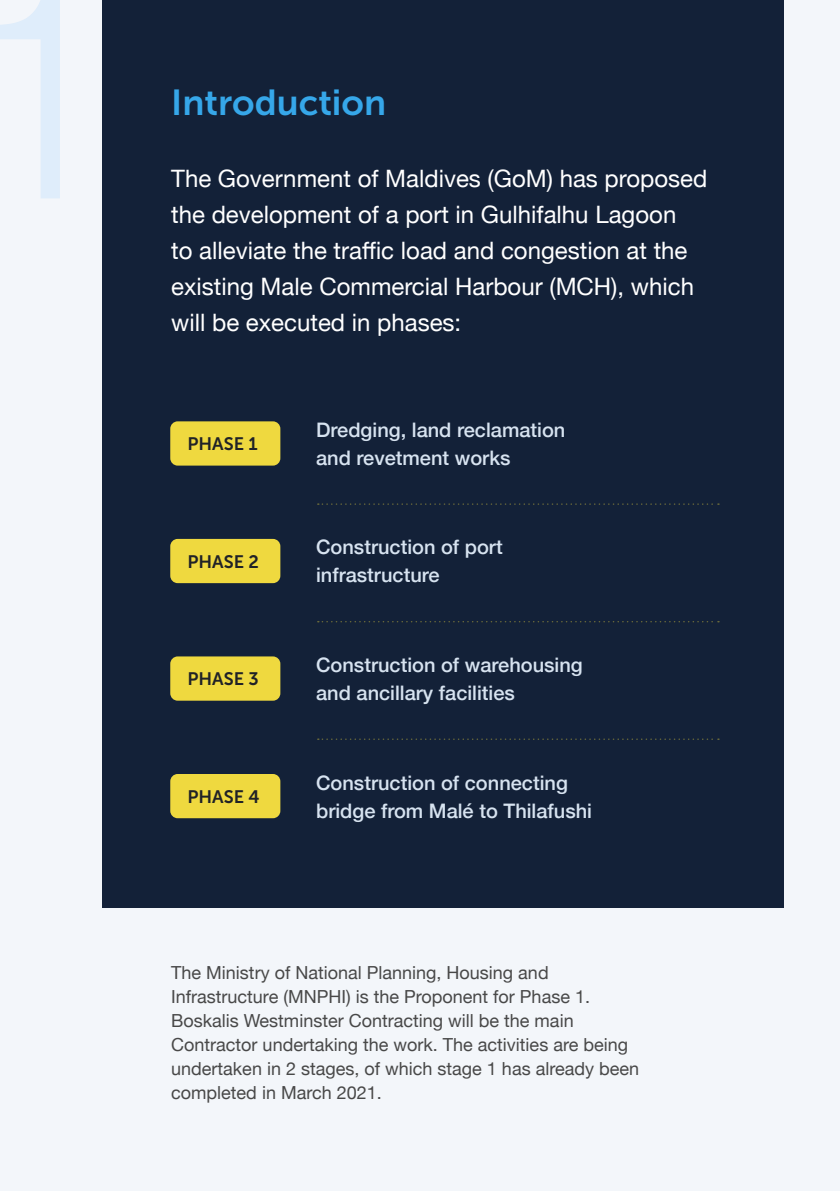
<style>
.page{position:relative;width:840px;height:1191px;background:#fff}
.page>*{position:absolute;margin:0;border:0;box-sizing:border-box;transform-origin:0 0}
.t1{font:36px "Museo Sans 700";color:#36a7e9}
.t2{font:24px/36px "Helvetica Neue";color:#fff}
.t3{font:500 20px/28px "Helvetica Neue";color:#d7e3f0}
.t4{font:18px/24px "Helvetica Neue";color:#484848}
.t5{font:18px "Museo Sans 700";color:#202227}
</style>
<div class="page">
<div style="left:0;top:0;width:839px;height:1191px;background:#f3f6fa"></div>
<div style="left:102px;top:0;width:680px;height:907px;background:#132138"></div>
<div style="left:170px;top:421px;width:110px;height:44px;background:#efd93f;border-radius:7px"></div>
<div style="left:170px;top:539px;width:110px;height:44px;background:#efd93f;border-radius:7px"></div>
<div style="left:170px;top:656px;width:110px;height:44px;background:#efd93f;border-radius:7px"></div>
<div style="left:170px;top:774px;width:110px;height:44px;background:#efd93f;border-radius:7px"></div>
<svg style="left:317px;top:503px;width:401px;height:2px"></svg>
<svg style="left:317px;top:621px;width:401px;height:1px"></svg>
<svg style="left:317px;top:738px;width:401px;height:2px"></svg>
<h1 class="t1" style="left:171px;top:82px;width:216px">Introduction</h1>
<h2 class="t2" style="left:171px;top:162px;width:537px">The Government of Maldives (GoM) has proposed the development of a port in Gulhifalhu Lagoon<br>to alleviate the traffic load and congestion at the existing Male Commercial Harbour (MCH), which will be executed in phases:</h2>
<p class="t5" style="left:187px;top:434px;width:72px">PHASE 1</p>
<p class="t5" style="left:187px;top:551px;width:73px">PHASE 2</p>
<p class="t5" style="left:187px;top:669px;width:73px">PHASE 3</p>
<p class="t5" style="left:187px;top:786px;width:74px">PHASE 4</p>
<p class="t3" style="left:316px;top:414px;width:250px">Dredging, land reclamation and revetment works</p>
<p class="t3" style="left:316px;top:531px;width:188px">Construction of port infrastructure</p>
<p class="t3" style="left:316px;top:649px;width:268px">Construction of warehousing and ancillary facilities</p>
<p class="t3" style="left:316px;top:766px;width:277px">Construction of connecting bridge from Malé to Thilafushi</p>
<p class="t4" style="left:171px;top:961px;width:469px">The Ministry of National Planning, Housing and Infrastructure (MNPHI) is the Proponent for Phase 1.<br>Boskalis Westminster Contracting will be the main Contractor undertaking the work. The activities are being undertaken in 2 stages, of which stage 1 has already been completed in March 2021.</p>
</div>
